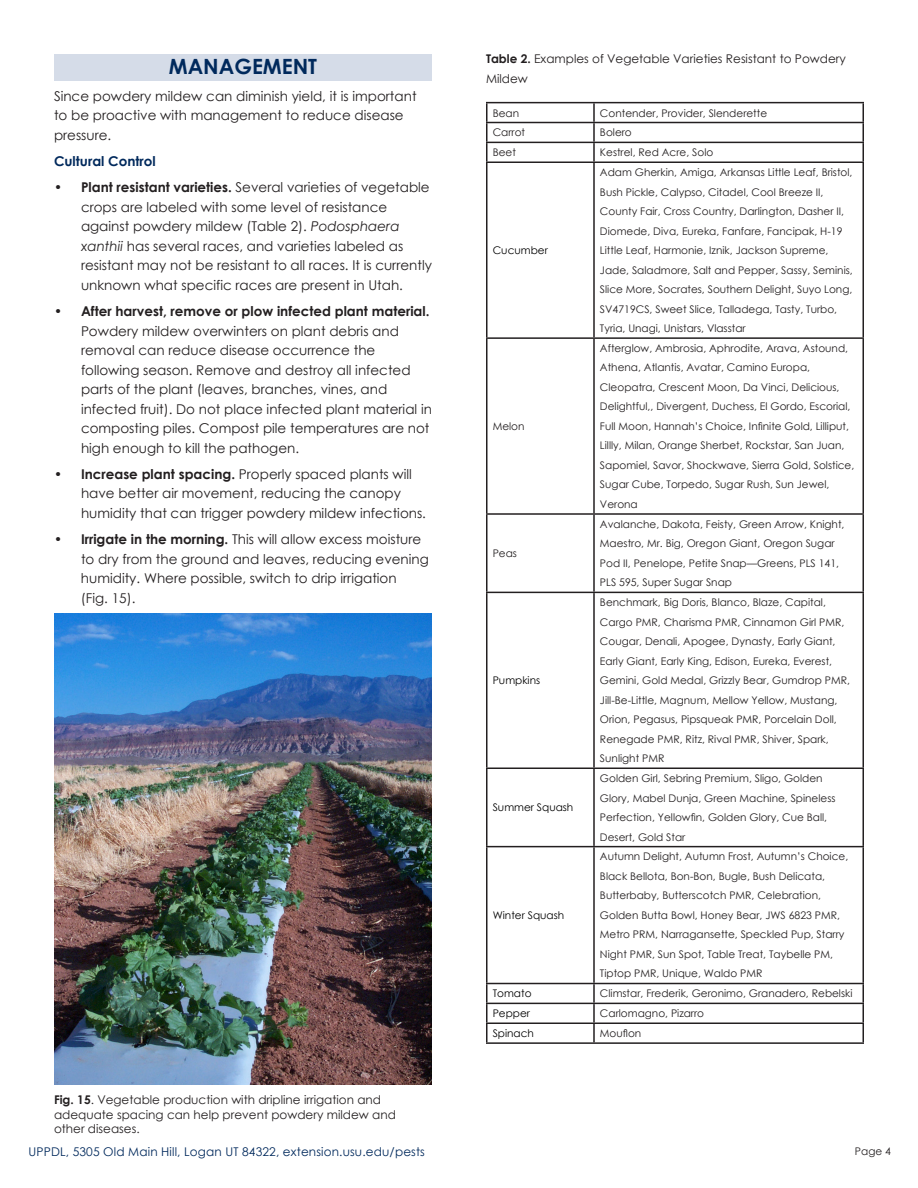
<style>
.page{position:relative;width:918px;height:1188px;background:#fff}
.page>*{position:absolute;margin:0;border:0;box-sizing:border-box;transform-origin:0 0}
.t1{font:700 21px "Century Gothic";color:#00295c}
.Heading_2{font:13.5px/19.5px "Century Gothic";color:#231f20}
.Heading_2-2{font:700 13.5px "Century Gothic";color:#00295c}
.Heading_2-3{font:12px/14.4px "Century Gothic";color:#231f20}
.general_paragraph{font:12px "Century Gothic";letter-spacing:.01em;color:#00295c}
.Heading_2-4{font:10.5px/19.5px "Century Gothic";color:#231f20}
.Heading_2-5{font:10.5px "Century Gothic";color:#000}
.s1{font-weight:700}
.s2{font-style:italic}
</style>
<div class="page">
<div style="left:54px;top:54px;width:378px;height:27px;background:#d5dce8"></div>
<hr style="left:486px;top:102px;width:108px;height:1px;background:#231f20">
<hr style="left:594px;top:102px;width:270px;height:1px;background:#231f20">
<hr style="left:486px;top:122px;width:108px;height:1px;background:#231f20">
<hr style="left:594px;top:122px;width:270px;height:1px;background:#231f20">
<hr style="left:486px;top:142px;width:108px;height:1px;background:#231f20">
<svg style="left:486px;top:103px;width:2px;height:59px"></svg>
<hr style="left:594px;top:142px;width:270px;height:1px;background:#231f20">
<svg style="left:593px;top:103px;width:2px;height:59px"></svg>
<svg style="left:862px;top:103px;width:2px;height:59px"></svg>
<hr style="left:486px;top:162px;width:108px;height:1px;background:#231f20">
<hr style="left:486px;top:163px;width:2px;height:174px;background:#231f20">
<hr style="left:594px;top:162px;width:270px;height:1px;background:#231f20">
<hr style="left:593px;top:163px;width:2px;height:174px;background:#231f20">
<hr style="left:862px;top:163px;width:2px;height:174px;background:#231f20">
<hr style="left:486px;top:337px;width:108px;height:2px;background:#231f20">
<hr style="left:486px;top:339px;width:2px;height:174px;background:#231f20">
<hr style="left:594px;top:337px;width:270px;height:2px;background:#231f20">
<hr style="left:593px;top:339px;width:2px;height:174px;background:#231f20">
<hr style="left:862px;top:339px;width:2px;height:174px;background:#231f20">
<hr style="left:486px;top:513px;width:108px;height:2px;background:#231f20">
<hr style="left:486px;top:515px;width:2px;height:77px;background:#231f20">
<hr style="left:594px;top:513px;width:270px;height:2px;background:#231f20">
<hr style="left:593px;top:515px;width:2px;height:77px;background:#231f20">
<hr style="left:862px;top:515px;width:2px;height:77px;background:#231f20">
<hr style="left:486px;top:592px;width:108px;height:1px;background:#231f20">
<hr style="left:486px;top:593px;width:2px;height:175px;background:#231f20">
<hr style="left:594px;top:592px;width:270px;height:1px;background:#231f20">
<hr style="left:593px;top:593px;width:2px;height:175px;background:#231f20">
<hr style="left:862px;top:593px;width:2px;height:175px;background:#231f20">
<hr style="left:486px;top:768px;width:108px;height:1px;background:#231f20">
<hr style="left:486px;top:769px;width:2px;height:77px;background:#231f20">
<hr style="left:594px;top:768px;width:270px;height:1px;background:#231f20">
<hr style="left:593px;top:769px;width:2px;height:77px;background:#231f20">
<hr style="left:862px;top:769px;width:2px;height:77px;background:#231f20">
<hr style="left:486px;top:846px;width:108px;height:1px;background:#231f20">
<hr style="left:486px;top:847px;width:2px;height:136px;background:#231f20">
<hr style="left:594px;top:846px;width:270px;height:1px;background:#231f20">
<hr style="left:593px;top:847px;width:2px;height:136px;background:#231f20">
<hr style="left:862px;top:847px;width:2px;height:136px;background:#231f20">
<hr style="left:486px;top:983px;width:108px;height:1px;background:#231f20">
<hr style="left:594px;top:983px;width:270px;height:1px;background:#231f20">
<hr style="left:486px;top:1003px;width:108px;height:1px;background:#231f20">
<hr style="left:594px;top:1003px;width:270px;height:1px;background:#231f20">
<hr style="left:486px;top:1023px;width:108px;height:1px;background:#231f20">
<svg style="left:486px;top:984px;width:2px;height:58px"></svg>
<hr style="left:594px;top:1023px;width:270px;height:1px;background:#231f20">
<svg style="left:593px;top:984px;width:2px;height:58px"></svg>
<svg style="left:862px;top:984px;width:2px;height:58px"></svg>
<hr style="left:486px;top:1042px;width:108px;height:2px;background:#231f20">
<hr style="left:594px;top:1042px;width:270px;height:2px;background:#231f20">
<img style="left:54px;top:613px;width:378px;height:471px">
<p class="t1" style="left:169px;top:51px;width:150px">MANAGEMENT</p>
<p class="Heading_2" style="left:54px;top:86px;width:364px">Since powdery mildew can diminish yield, it is important to be proactive with management to reduce disease pressure.</p>
<p class="Heading_2-2" style="left:54px;top:151px;width:103px">Cultural Control</p>
<p class="Heading_2" style="left:81px;top:178px;width:352px;text-indent:-27px"><span class="s1">• Plant resistant varieties.</span> Several varieties of vegetable crops are labeled with some level of resistance against powdery mildew (Table 2). <span class="s2">Podosphaera xanthii</span> has several races, and varieties labeled as resistant may not be resistant to all races. It is currently unknown what specific races are present in Utah.</p>
<p class="Heading_2" style="left:81px;top:301px;width:352px;text-indent:-27px"><span class="s1">• After harvest, remove or plow infected plant material.<br></span>Powdery mildew overwinters on plant debris and removal can reduce disease occurrence the following season. Remove and destroy all infected parts of the plant (leaves, branches, vines, and infected fruit). Do not place infected plant material in composting piles. Compost pile temperatures are not high enough to kill the pathogen.</p>
<p class="Heading_2" style="left:81px;top:464px;width:347px;text-indent:-27px"><span class="s1">• Increase plant spacing.</span> Properly spaced plants will have better air movement, reducing the canopy humidity that can trigger powdery mildew infections.</p>
<p class="Heading_2" style="left:81px;top:529px;width:349px;text-indent:-27px"><span class="s1">• Irrigate in the morning.</span> This will allow excess moisture to dry from the ground and leaves, reducing evening humidity. Where possible, switch to drip irrigation<br>(Fig. 15).</p>
<p class="Heading_2-3" style="left:54px;top:1093px;width:343px"><span class="s1">Fig. 15</span>. Vegetable production with dripline irrigation and adequate spacing can help prevent powdery mildew and other diseases.</p>
<p class="Heading_2-3" style="left:486px;top:49px;width:361px;line-height:19.5px"><span class="s1">Table 2.</span> Examples of Vegetable Varieties Resistant to Powdery<br>Mildew</p>
<p class="Heading_2-4" style="left:493px;top:103px;width:28px">Bean</p>
<p class="Heading_2-4" style="left:600px;top:103px;width:169px">Contender, Provider, Slenderette</p>
<p class="Heading_2-4" style="left:493px;top:123px;width:34px">Carrot</p>
<p class="Heading_2-4" style="left:600px;top:123px;width:33px">Bolero</p>
<p class="Heading_2-4" style="left:493px;top:143px;width:25px">Beet</p>
<p class="Heading_2-4" style="left:600px;top:143px;width:115px">Kestrel, Red Acre, Solo</p>
<p class="Heading_2-5" style="left:493px;top:243px;width:57px">Cucumber</p>
<p class="Heading_2-4" style="left:493px;top:416px;width:33px">Melon</p>
<p class="Heading_2-4" style="left:493px;top:543px;width:26px">Peas</p>
<p class="Heading_2-5" style="left:493px;top:673px;width:49px">Pumpkins</p>
<p class="Heading_2-5" style="left:493px;top:800px;width:82px">Summer Squash</p>
<p class="Heading_2-5" style="left:493px;top:908px;width:73px">Winter Squash</p>
<p class="Heading_2-4" style="left:600px;top:162px;width:254px">Adam Gherkin, Amiga, Arkansas Little Leaf, Bristol, Bush Pickle, Calypso, Citadel, Cool Breeze II, County Fair, Cross Country, Darlington, Dasher II, Diomede, Diva, Eureka, Fanfare, Fancipak, H-19<br>Little Leaf, Harmonie, Iznik, Jackson Supreme, Jade, Saladmore, Salt and Pepper, Sassy, Seminis, Slice More, Socrates, Southern Delight, Suyo Long, SV4719CS, Sweet Slice, Talladega, Tasty, Turbo, Tyria, Unagi, Unistars, Vlasstar</p>
<p class="Heading_2-4" style="left:600px;top:338px;width:256px">Afterglow, Ambrosia, Aphrodite, Arava, Astound, Athena, Atlantis, Avatar, Camino Europa, Cleopatra, Crescent Moon, Da Vinci, Delicious, Delightful,, Divergent, Duchess, El Gordo, Escorial, Full Moon, Hannah’s Choice, Infinite Gold, Lilliput, Lillly, Milan, Orange Sherbet, Rockstar, San Juan, Sapomiel, Savor, Shockwave, Sierra Gold, Solstice, Sugar Cube, Torpedo, Sugar Rush, Sun Jewel, Verona</p>
<p class="Heading_2-4" style="left:600px;top:514px;width:246px">Avalanche, Dakota, Feisty, Green Arrow, Knight, Maestro, Mr. Big, Oregon Giant, Oregon Sugar Pod II, Penelope, Petite Snap—Greens, PLS 141, PLS 595, Super Sugar Snap</p>
<p class="Heading_2-4" style="left:600px;top:593px;width:252px">Benchmark, Big Doris, Blanco, Blaze, Capital, Cargo PMR, Charisma PMR, Cinnamon Girl PMR, Cougar, Denali, Apogee, Dynasty, Early Giant, Early Giant, Early King, Edison, Eureka, Everest, Gemini, Gold Medal, Grizzly Bear, Gumdrop PMR, Jill-Be-Little, Magnum, Mellow Yellow, Mustang, Orion, Pegasus, Pipsqueak PMR, Porcelain Doll, Renegade PMR, Ritz, Rival PMR, Shiver, Spark, Sunlight PMR</p>
<p class="Heading_2-4" style="left:600px;top:768px;width:237px">Golden Girl, Sebring Premium, Sligo, Golden Glory, Mabel Dunja, Green Machine, Spineless Perfection, Yellowfin, Golden Glory, Cue Ball, Desert, Gold Star</p>
<p class="Heading_2-4" style="left:600px;top:847px;width:250px">Autumn Delight, Autumn Frost, Autumn’s Choice, Black Bellota, Bon-Bon, Bugle, Bush Delicata, Butterbaby, Butterscotch PMR, Celebration, Golden Butta Bowl, Honey Bear, JWS 6823 PMR, Metro PRM, Narragansette, Speckled Pup, Starry Night PMR, Sun Spot, Table Treat, Taybelle PM, Tiptop PMR, Unique, Waldo PMR</p>
<p class="Heading_2-5" style="left:493px;top:986px;width:40px">Tomato</p>
<p class="Heading_2-4" style="left:600px;top:984px;width:254px">Climstar, Frederik, Geronimo, Granadero, Rebelski</p>
<p class="Heading_2-5" style="left:493px;top:1006px;width:39px">Pepper</p>
<p class="Heading_2-4" style="left:600px;top:1003px;width:106px">Carlomagno, Pizarro</p>
<p class="Heading_2-5" style="left:493px;top:1026px;width:43px">Spinach</p>
<p class="Heading_2-4" style="left:600px;top:1023px;width:43px">Mouflon</p>
<p class="general_paragraph" style="left:28px;top:1143px;width:398px">UPPDL, 5305 Old Main Hill, Logan UT 84322, extension.usu.edu/pests</p>
<p class="Heading_2-4" style="left:855px;top:1142px;width:38px">Page 4</p>
</div>
